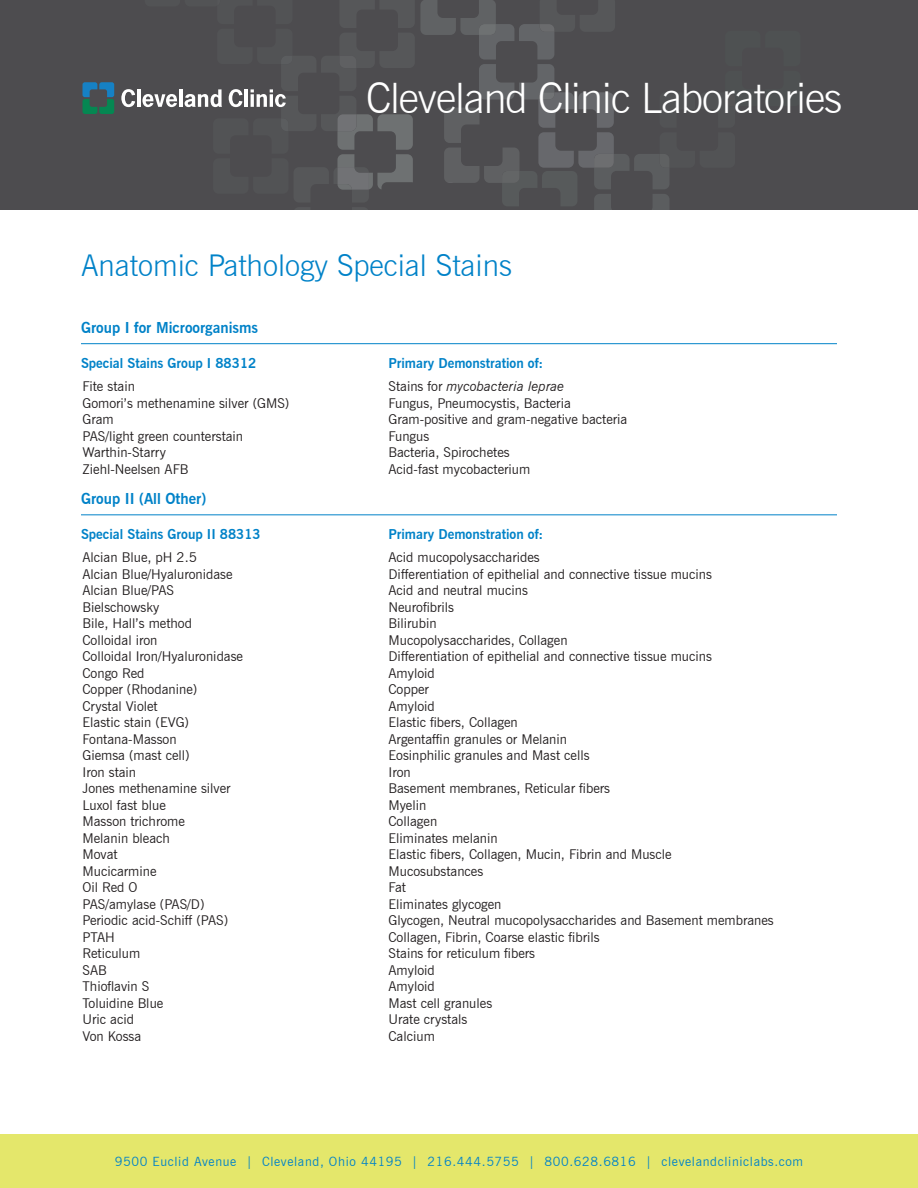
<style>
.page{position:relative;width:918px;height:1188px;background:#fff}
.page>*{position:absolute;margin:0;border:0;box-sizing:border-box;transform-origin:0 0}
.t1{font:300 42px "News Gothic BT";letter-spacing:-.025em;color:#fff}
.t2{font:300 30px "News Gothic BT";color:#0082c8}
.t3{font:700 15px "News Gothic BT";color:#0082c8}
.t4{font:13.5px "News Gothic BT";color:#231f20}
.t5{font:700 13.5px "News Gothic BT";color:#0082c8}
.t6{font:italic 13.5px "News Gothic BT";color:#231f20}
.t7{font:12.75px "News Gothic BT";letter-spacing:.05em;color:#0082c8}
.s1{font-style:normal}
</style>
<div class="page">
<div style="left:0;top:1134px;width:918px;height:54px;background:#e4e76b"></div>
<div style="left:0;top:0;width:918px;height:210px;background:#4d4c4f"></div>
<hr style="left:81px;top:343px;width:756px;height:1px;background:#0082c8">
<hr style="left:81px;top:514px;width:756px;height:1px;background:#0082c8">
<svg style="left:82px;top:82px;width:32px;height:32px"></svg>
<svg style="left:121px;top:89px;width:14px;height:18px"></svg>
<hr style="left:137px;top:89px;width:3px;height:18px;background:#fff">
<svg style="left:142px;top:0;width:528px;height:210px"></svg>
<h1 class="t1" style="left:366px;top:73px;width:478px">Cleveland Clinic Laboratories</h1>
<h2 class="t2" style="left:81px;top:247px;width:433px">Anatomic Pathology Special Stains</h2>
<p class="t3" style="left:81px;top:318px;width:179px">Group I for Microorganisms</p>
<p class="t5" style="left:81px;top:355px;width:177px">Special Stains Group I 88312</p>
<p class="t5" style="left:389px;top:355px;width:156px">Primary Demonstration of:</p>
<p class="t4" style="left:82px;top:378px;width:54px">Fite stain</p>
<p class="t6" style="left:389px;top:378px;width:177px"><span class="s1">Stains for</span> mycobacteria leprae</p>
<p class="t4" style="left:82px;top:395px;width:208px">Gomori’s methenamine silver (GMS)</p>
<p class="t4" style="left:389px;top:395px;width:184px">Fungus, Pneumocystis, Bacteria</p>
<p class="t4" style="left:82px;top:411px;width:33px">Gram</p>
<p class="t4" style="left:389px;top:411px;width:240px">Gram-positive and gram-negative bacteria</p>
<p class="t4" style="left:82px;top:428px;width:162px">PAS/light green counterstain</p>
<p class="t4" style="left:389px;top:428px;width:42px">Fungus</p>
<p class="t4" style="left:82px;top:444px;width:85px">Warthin-Starry</p>
<p class="t4" style="left:389px;top:444px;width:123px">Bacteria, Spirochetes</p>
<p class="t4" style="left:82px;top:461px;width:108px">Ziehl-Neelsen AFB</p>
<p class="t4" style="left:389px;top:461px;width:143px">Acid-fast mycobacterium</p>
<p class="t3" style="left:81px;top:489px;width:127px">Group II (All Other)</p>
<p class="t5" style="left:81px;top:526px;width:181px">Special Stains Group II 88313</p>
<p class="t5" style="left:389px;top:526px;width:156px">Primary Demonstration of:</p>
<p class="t4" style="left:82px;top:549px;width:116px">Alcian Blue, pH 2.5</p>
<p class="t4" style="left:389px;top:549px;width:153px">Acid mucopolysaccharides</p>
<p class="t4" style="left:82px;top:566px;width:152px">Alcian Blue/Hyaluronidase</p>
<p class="t4" style="left:389px;top:566px;width:325px">Differentiation of epithelial and connective tissue mucins</p>
<p class="t4" style="left:82px;top:582px;width:93px">Alcian Blue/PAS</p>
<p class="t4" style="left:389px;top:582px;width:141px">Acid and neutral mucins</p>
<p class="t4" style="left:82px;top:599px;width:78px">Bielschowsky</p>
<p class="t4" style="left:389px;top:599px;width:67px">Neurofibrils</p>
<p class="t4" style="left:82px;top:615px;width:111px">Bile, Hall’s method</p>
<p class="t4" style="left:389px;top:615px;width:50px">Bilirubin</p>
<p class="t4" style="left:82px;top:632px;width:77px">Colloidal iron</p>
<p class="t4" style="left:389px;top:632px;width:181px">Mucopolysaccharides, Collagen</p>
<p class="t4" style="left:82px;top:648px;width:162px">Colloidal Iron/Hyaluronidase</p>
<p class="t4" style="left:389px;top:648px;width:325px">Differentiation of epithelial and connective tissue mucins</p>
<p class="t4" style="left:82px;top:665px;width:63px">Congo Red</p>
<p class="t4" style="left:389px;top:665px;width:48px">Amyloid</p>
<p class="t4" style="left:82px;top:681px;width:116px">Copper (Rhodanine)</p>
<p class="t4" style="left:389px;top:681px;width:42px">Copper</p>
<p class="t4" style="left:82px;top:698px;width:77px">Crystal Violet</p>
<p class="t4" style="left:389px;top:698px;width:48px">Amyloid</p>
<p class="t4" style="left:82px;top:714px;width:108px">Elastic stain (EVG)</p>
<p class="t4" style="left:389px;top:714px;width:131px">Elastic fibers, Collagen</p>
<p class="t4" style="left:82px;top:731px;width:96px">Fontana-Masson</p>
<p class="t4" style="left:389px;top:731px;width:180px">Argentaffin granules or Melanin</p>
<p class="t4" style="left:82px;top:747px;width:109px">Giemsa (mast cell)</p>
<p class="t4" style="left:389px;top:747px;width:203px">Eosinphilic granules and Mast cells</p>
<p class="t4" style="left:82px;top:764px;width:55px">Iron stain</p>
<p class="t4" style="left:389px;top:764px;width:24px">Iron</p>
<p class="t4" style="left:82px;top:780px;width:150px">Jones methenamine silver</p>
<p class="t4" style="left:389px;top:780px;width:223px">Basement membranes, Reticular fibers</p>
<p class="t4" style="left:82px;top:797px;width:85px">Luxol fast blue</p>
<p class="t4" style="left:389px;top:797px;width:39px">Myelin</p>
<p class="t4" style="left:82px;top:813px;width:104px">Masson trichrome</p>
<p class="t4" style="left:389px;top:813px;width:50px">Collagen</p>
<p class="t4" style="left:82px;top:830px;width:89px">Melanin bleach</p>
<p class="t4" style="left:389px;top:830px;width:111px">Eliminates melanin</p>
<p class="t4" style="left:82px;top:846px;width:37px">Movat</p>
<p class="t4" style="left:389px;top:846px;width:285px">Elastic fibers, Collagen, Mucin, Fibrin and Muscle</p>
<p class="t4" style="left:82px;top:863px;width:76px">Mucicarmine</p>
<p class="t4" style="left:389px;top:863px;width:96px">Mucosubstances</p>
<p class="t4" style="left:82px;top:879px;width:57px">Oil Red O</p>
<p class="t4" style="left:389px;top:879px;width:19px">Fat</p>
<p class="t4" style="left:82px;top:896px;width:124px">PAS/amylase (PAS/D)</p>
<p class="t4" style="left:389px;top:896px;width:115px">Eliminates glycogen</p>
<p class="t4" style="left:82px;top:912px;width:147px">Periodic acid-Schiff (PAS)</p>
<p class="t4" style="left:389px;top:912px;width:387px">Glycogen, Neutral mucopolysaccharides and Basement membranes</p>
<p class="t4" style="left:82px;top:929px;width:34px">PTAH</p>
<p class="t4" style="left:389px;top:929px;width:213px">Collagen, Fibrin, Coarse elastic fibrils</p>
<p class="t4" style="left:82px;top:945px;width:59px">Reticulum</p>
<p class="t4" style="left:389px;top:945px;width:148px">Stains for reticulum fibers</p>
<p class="t4" style="left:82px;top:962px;width:26px">SAB</p>
<p class="t4" style="left:389px;top:962px;width:48px">Amyloid</p>
<p class="t4" style="left:82px;top:978px;width:69px">Thioflavin S</p>
<p class="t4" style="left:389px;top:978px;width:48px">Amyloid</p>
<p class="t4" style="left:82px;top:995px;width:82px">Toluidine Blue</p>
<p class="t4" style="left:389px;top:995px;width:105px">Mast cell granules</p>
<p class="t4" style="left:82px;top:1011px;width:53px">Uric acid</p>
<p class="t4" style="left:389px;top:1011px;width:80px">Urate crystals</p>
<p class="t4" style="left:82px;top:1028px;width:60px">Von Kossa</p>
<p class="t4" style="left:389px;top:1028px;width:48px">Calcium</p>
<p class="t7" style="left:115px;top:1154px;width:690px">9500 Euclid Avenue | Cleveland, Ohio 44195 | 216.444.5755 | 800.628.6816 | clevelandcliniclabs.com</p>
</div>
